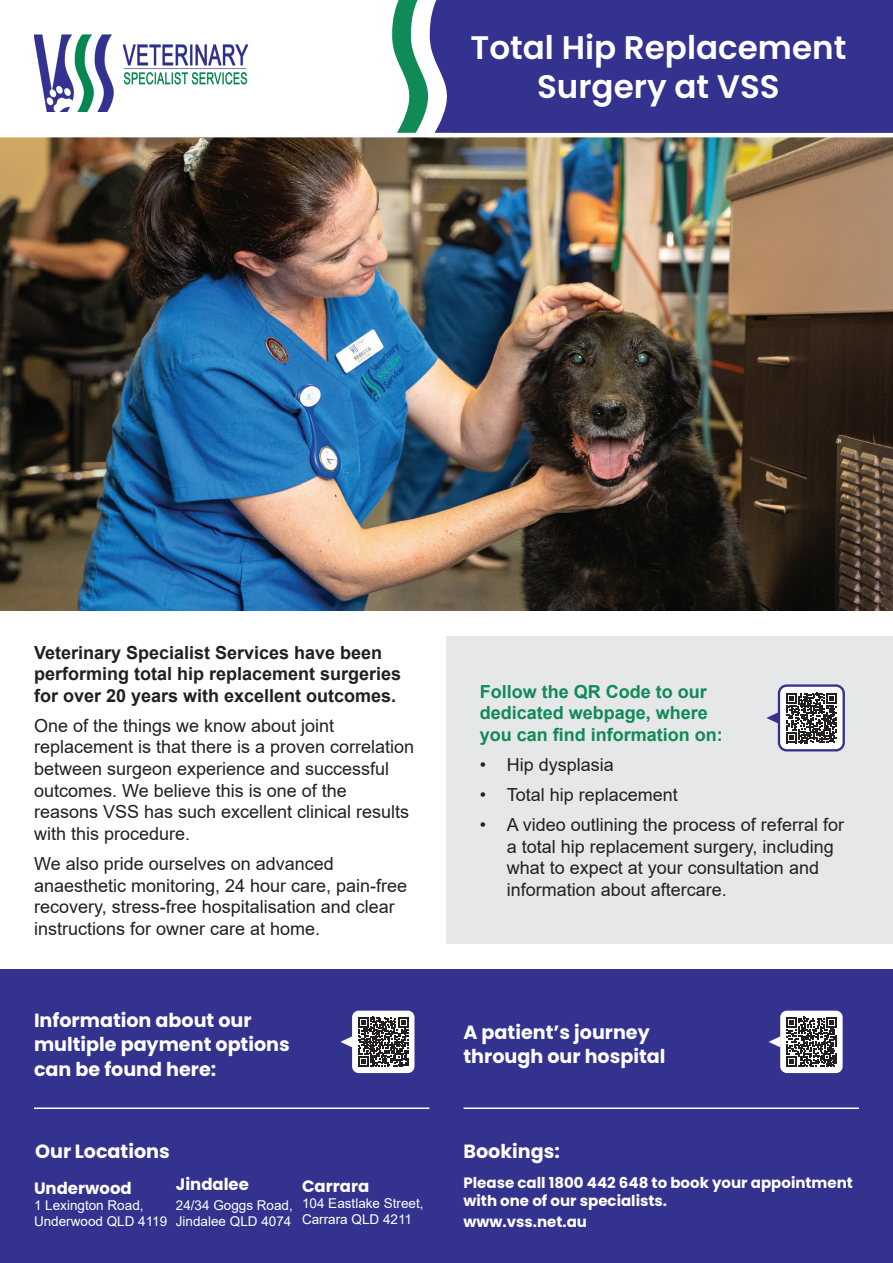
<style>
.page{position:relative;width:893px;height:1263px;background:#fff}
.page>*{position:absolute;margin:0;border:0;box-sizing:border-box;transform-origin:0 0}
.t1{font:600 32.55px/39.2px "Poppins";color:#fff;text-align:center}
.t2{font:700 19.2px/24.6px "Poppins";color:#fff}
.t3{font:18px/21.6px "Arial";color:#231f20}
.t4{font:700 18px/21.6px "Arial";color:#231f20}
.t5{font:700 18px/21.6px "Arial";color:#108a56}
.t6{font:700 16.5px "Poppins";color:#fff}
.t7{font:700 15px/18px "Poppins";color:#fff}
.t8{font:13.5px/16.2px "Arial";color:#fff}
</style>
<div class="page">
<svg style="left:392px;top:0;width:60px;height:133px"></svg>
<div style="left:452px;top:0;width:441px;height:133px;background:#33328e"></div>
<img style="left:34px;top:34px;width:213px;height:77px">
<div style="left:446px;top:636px;width:447px;height:308px;background:#e6e7e9"></div>
<div style="left:779px;top:686px;width:65px;height:64px;background:#fff;border-radius:8px"></div>
<svg style="left:786px;top:693px;width:50px;height:50px"></svg>
<div style="left:778px;top:684px;width:67px;height:67px;border:2px solid #33328e;border-radius:8px"></div>
<svg style="left:766px;top:712px;width:12px;height:12px"></svg>
<img style="left:0;top:137px;width:893px;height:473px">
<div style="left:0;top:969px;width:893px;height:294px;background:#33328e"></div>
<hr style="left:34px;top:1107px;width:395px;height:2px;background:#fff">
<hr style="left:463px;top:1107px;width:396px;height:2px;background:#fff">
<div style="left:780px;top:1011px;width:63px;height:62px;background:#fff;border-radius:7px"></div>
<svg style="left:769px;top:1017px;width:67px;height:50px"></svg>
<div style="left:352px;top:1011px;width:62px;height:62px;background:#fff;border-radius:7px"></div>
<svg style="left:358px;top:1017px;width:50px;height:50px"></svg>
<svg style="left:340px;top:1036px;width:12px;height:11px"></svg>
<h1 class="t1" style="left:471px;top:28px;width:377px">Total Hip Replacement<br>Surgery at VSS</h1>
<p class="t4" style="left:34px;top:642px;width:369px">Veterinary Specialist Services have been performing total hip replacement surgeries for over 20 years with excellent outcomes.</p>
<p class="t3" style="left:34px;top:715px;width:382px">One of the things we know about joint replacement is that there is a proven correlation between surgeon experience and successful outcomes. We believe this is one of the reasons VSS has such excellent clinical results with this procedure.</p>
<p class="t3" style="left:34px;top:853px;width:375px">We also pride ourselves on advanced anaesthetic monitoring, 24 hour care, pain-free recovery, stress-free hospitalisation and clear instructions for owner care at home.</p>
<p class="t2" style="left:34px;top:1007px;width:257px">Information about our multiple payment options can be found here:</p>
<p class="t5" style="left:480px;top:681px;width:245px">Follow the QR Code to our dedicated webpage, where you can find information on:</p>
<p class="t3" style="left:480px;top:753px;width:136px">• Hip dysplasia</p>
<p class="t3" style="left:480px;top:784px;width:200px">• Total hip replacement</p>
<p class="t3" style="left:507px;top:814px;width:339px;text-indent:-27px">• A video outlining the process of referral for a total hip replacement surgery, including what to expect at your consultation and information about aftercare.</p>
<p class="t2" style="left:463px;top:1020px;width:203px">A patient’s journey through our hospital</p>
<p class="t2" style="left:35px;top:1139px;width:136px">Our Locations</p>
<p class="t2" style="left:463px;top:1139px;width:98px">Bookings:</p>
<p class="t6" style="left:34px;top:1178px;width:99px">Underwood</p>
<p class="t8" style="left:34px;top:1197px;width:135px">1 Lexington Road,<br>Underwood QLD 4119</p>
<p class="t6" style="left:176px;top:1175px;width:75px">Jindalee</p>
<p class="t8" style="left:176px;top:1197px;width:119px">24/34 Goggs Road,<br>Jindalee QLD 4074</p>
<p class="t6" style="left:302px;top:1177px;width:69px">Carrara</p>
<p class="t8" style="left:302px;top:1195px;width:123px">104 Eastlake Street,<br>Carrara QLD 4211</p>
<p class="t7" style="left:463px;top:1173px;width:391px">Please call 1800 442 648 to book your appointment with one of our specialists.</p>
<p class="t7" style="left:463px;top:1213px;width:125px">www.vss.net.au</p>
</div>
